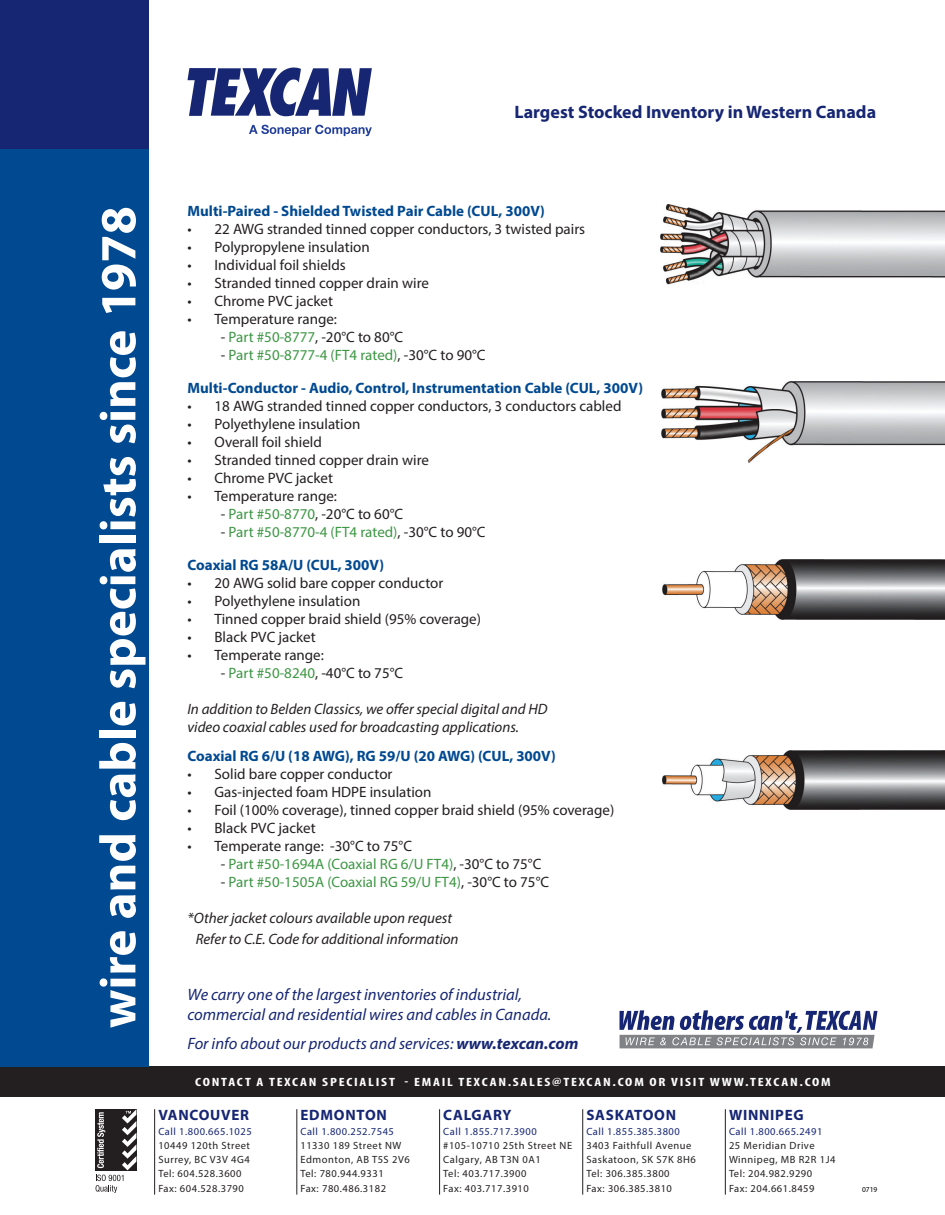
<style>
.page{position:relative;width:945px;height:1215px;background:#fff}
.page>*{position:absolute;margin:0;border:0;box-sizing:border-box;transform-origin:0 0}
.t1{font:700 51px "Myriad Pro";color:#fff}
.t2{font:700 18px "Myriad Pro";color:#162673}
.Saskatchewan_Flyer_2{font:italic 16.5px/19.8px "Myriad Pro";color:#162673}
.t3{font:15px "Myriad Pro";color:#231f20}
.t4{font:italic 15px "Myriad Pro";color:#231f20}
.t5{font:700 15px "Myriad Pro";color:#014990}
.t6{font:15px "Myriad Pro";color:#3d9744}
.t7{font:700 15px "Myriad Pro";letter-spacing:.05em;color:#162673}
.t8{font:700 condensed 12px "Myriad Pro";letter-spacing:.12em;color:#fff;scale:1.25 1}
.t9{font:10.5px "Myriad Pro";letter-spacing:.05em;color:#231f20}
.t10{font:10.5px "Myriad Pro";letter-spacing:.05em;color:#162673}
.p_base_language{font:7.5px "Myriad Pro";color:#000}
.s1{color:#3d9744}
.s2{color:#231f20}
.s3{font-weight:700}
</style>
<div class="page">
<svg style="left:188px;top:68px;width:184px;height:48px"></svg>
<svg style="left:249px;top:125px;width:123px;height:11px"></svg>
<div style="left:0;top:1066px;width:945px;height:31px;background:#231f20"></div>
<div style="left:0;top:0;width:149px;height:149px;background:#162673"></div>
<div style="left:0;top:149px;width:149px;height:917px;background:#014990"></div>
<img style="left:661px;top:205px;width:284px;height:80px">
<img style="left:662px;top:382px;width:283px;height:80px">
<img style="left:662px;top:560px;width:283px;height:59px">
<img style="left:663px;top:750px;width:282px;height:60px">
<svg style="left:620px;top:1010px;width:258px;height:38px"></svg>
<hr style="left:296px;top:1109px;width:1px;height:86px;background:#231f20">
<hr style="left:439px;top:1109px;width:1px;height:86px;background:#231f20">
<hr style="left:582px;top:1109px;width:1px;height:86px;background:#231f20">
<hr style="left:725px;top:1109px;width:1px;height:86px;background:#231f20">
<div style="left:95px;top:1109px;width:41px;height:61px;background:#231f20"></div>
<svg style="left:96px;top:1109px;width:40px;height:84px"></svg>
<hr style="left:154px;top:1109px;width:1px;height:86px;background:#231f20">
<p class="t2" style="left:514px;top:100px;width:363px">Largest Stocked Inventory in Western Canada</p>
<p class="t1" style="left:85px;top:1028px;width:824px;rotate:-90deg">wire and cable specialists since 1978</p>
<p class="t5" style="left:188px;top:201px;width:359px">Multi-Paired - Shielded Twisted Pair Cable (CUL, 300V)</p>
<p class="t3" style="left:188px;top:220px;width:399px">• 22 AWG stranded tinned copper conductors, 3 twisted pairs</p>
<p class="t3" style="left:188px;top:238px;width:184px">• Polypropylene insulation</p>
<p class="t3" style="left:188px;top:256px;width:160px">• Individual foil shields</p>
<p class="t3" style="left:188px;top:274px;width:243px">• Stranded tinned copper drain wire</p>
<p class="t3" style="left:188px;top:292px;width:147px">• Chrome PVC jacket</p>
<p class="t3" style="left:188px;top:310px;width:151px">• Temperature range:</p>
<p class="t3" style="left:221px;top:328px;width:184px">- <span class="s1">Part #50-8777</span>, -20°C to 80°C</p>
<p class="t6" style="left:221px;top:346px;width:266px"><span class="s2">-</span> Part #50-8777-4 (FT4 rated)<span class="s2">, -30°C to 90°C</span></p>
<p class="t5" style="left:188px;top:378px;width:457px">Multi-Conductor - Audio, Control, Instrumentation Cable (CUL, 300V)</p>
<p class="t3" style="left:188px;top:397px;width:435px">• 18 AWG stranded tinned copper conductors, 3 conductors cabled</p>
<p class="t3" style="left:188px;top:415px;width:174px">• Polyethylene insulation</p>
<p class="t3" style="left:188px;top:433px;width:136px">• Overall foil shield</p>
<p class="t3" style="left:188px;top:451px;width:243px">• Stranded tinned copper drain wire</p>
<p class="t3" style="left:188px;top:469px;width:147px">• Chrome PVC jacket</p>
<p class="t3" style="left:188px;top:487px;width:151px">• Temperature range:</p>
<p class="t3" style="left:221px;top:505px;width:184px">- <span class="s1">Part #50-8770</span>, -20°C to 60°C</p>
<p class="t6" style="left:221px;top:523px;width:266px"><span class="s2">-</span> Part #50-8770-4 (FT4 rated)<span class="s2">, -30°C to 90°C</span></p>
<p class="t5" style="left:188px;top:555px;width:198px">Coaxial RG 58A/U (CUL, 300V)</p>
<p class="t3" style="left:188px;top:574px;width:257px">• 20 AWG solid bare copper conductor</p>
<p class="t3" style="left:188px;top:592px;width:174px">• Polyethylene insulation</p>
<p class="t3" style="left:188px;top:610px;width:295px">• Tinned copper braid shield (95% coverage)</p>
<p class="t3" style="left:188px;top:628px;width:130px">• Black PVC jacket</p>
<p class="t3" style="left:188px;top:646px;width:138px">• Temperate range:</p>
<p class="t3" style="left:221px;top:664px;width:184px">- <span class="s1">Part #50-8240</span>, -40°C to 75°C</p>
<p class="t4" style="left:188px;top:700px;width:362px">In addition to Belden Classics, we offer special digital and HD</p>
<p class="t4" style="left:188px;top:718px;width:333px">video coaxial cables used for broadcasting applications.</p>
<p class="t5" style="left:188px;top:746px;width:370px">Coaxial RG 6/U (18 AWG), RG 59/U (20 AWG) (CUL, 300V)</p>
<p class="t3" style="left:188px;top:764px;width:207px">• Solid bare copper conductor</p>
<p class="t3" style="left:188px;top:782px;width:245px">• Gas-injected foam HDPE insulation</p>
<p class="t3" style="left:188px;top:800px;width:428px">• Foil (100% coverage), tinned copper braid shield (95% coverage)</p>
<p class="t3" style="left:188px;top:818px;width:130px">• Black PVC jacket</p>
<p class="t3" style="left:188px;top:836px;width:226px">• Temperate range: -30°C to 75°C</p>
<p class="t6" style="left:221px;top:854px;width:322px"><span class="s2">-</span> Part #50-1694A (Coaxial RG 6/U FT4)<span class="s2">, -30°C to 75°C</span></p>
<p class="t6" style="left:221px;top:872px;width:330px"><span class="s2">-</span> Part #50-1505A (Coaxial RG 59/U FT4)<span class="s2">, -30°C to 75°C</span></p>
<p class="t4" style="left:188px;top:908px;width:266px">*Other jacket colours available upon request</p>
<p class="t4" style="left:196px;top:929px;width:264px">Refer to C.E. Code for additional information</p>
<p class="Saskatchewan_Flyer_2" style="left:188px;top:984px;width:365px">We carry one of the largest inventories of industrial, commercial and residential wires and cables in Canada.</p>
<p class="Saskatchewan_Flyer_2" style="left:188px;top:1033px;width:392px">For info about our products and services: <span class="s3">www.texcan.com</span></p>
<p class="t8" style="left:195px;top:1075px;width:510px">CONTACT A TEXCAN SPECIALIST - EMAIL TEXCAN.SALES@TEXCAN.COM OR VISIT WWW.TEXCAN.COM</p>
<p class="t7" style="left:158px;top:1106px;width:92px">VANCOUVER</p>
<p class="t10" style="left:158px;top:1125px;width:95px">Call 1.800.665.1025</p>
<p class="t9" style="left:158px;top:1139px;width:93px">10449 120th Street</p>
<p class="t9" style="left:158px;top:1153px;width:93px">Surrey, BC V3V 4G4</p>
<p class="t9" style="left:158px;top:1167px;width:85px">Tel: 604.528.3600</p>
<p class="t9" style="left:158px;top:1182px;width:87px">Fax: 604.528.3790</p>
<p class="t7" style="left:301px;top:1106px;width:88px">EDMONTON</p>
<p class="t10" style="left:301px;top:1125px;width:95px">Call 1.800.252.7545</p>
<p class="t9" style="left:301px;top:1139px;width:102px">11330 189 Street NW</p>
<p class="t9" style="left:301px;top:1153px;width:111px">Edmonton, AB T5S 2V6</p>
<p class="t9" style="left:301px;top:1167px;width:85px">Tel: 780.944.9331</p>
<p class="t9" style="left:301px;top:1182px;width:87px">Fax: 780.486.3182</p>
<p class="t7" style="left:443px;top:1106px;width:70px">CALGARY</p>
<p class="t10" style="left:443px;top:1125px;width:95px">Call 1.855.717.3900</p>
<p class="t9" style="left:443px;top:1139px;width:130px">#105-10710 25th Street NE</p>
<p class="t9" style="left:443px;top:1153px;width:99px">Calgary, AB T3N 0A1</p>
<p class="t9" style="left:443px;top:1167px;width:85px">Tel: 403.717.3900</p>
<p class="t9" style="left:443px;top:1182px;width:87px">Fax: 403.717.3910</p>
<p class="p_base_language" style="left:862px;top:1185px;width:17px">0719</p>
<p class="t7" style="left:586px;top:1106px;width:91px">SASKATOON</p>
<p class="t10" style="left:586px;top:1125px;width:95px">Call 1.855.385.3800</p>
<p class="t9" style="left:586px;top:1139px;width:107px">3403 Faithfull Avenue</p>
<p class="t9" style="left:586px;top:1153px;width:111px">Saskatoon, SK S7K 8H6</p>
<p class="t9" style="left:586px;top:1167px;width:85px">Tel: 306.385.3800</p>
<p class="t9" style="left:586px;top:1182px;width:87px">Fax: 306.385.3810</p>
<p class="t7" style="left:729px;top:1106px;width:76px">WINNIPEG</p>
<p class="t10" style="left:729px;top:1125px;width:95px">Call 1.800.665.2491</p>
<p class="t9" style="left:729px;top:1139px;width:87px">25 Meridian Drive</p>
<p class="t9" style="left:729px;top:1153px;width:108px">Winnipeg, MB R2R 1J4</p>
<p class="t9" style="left:729px;top:1167px;width:85px">Tel: 204.982.9290</p>
<p class="t9" style="left:729px;top:1182px;width:87px">Fax: 204.661.8459</p>
</div>
